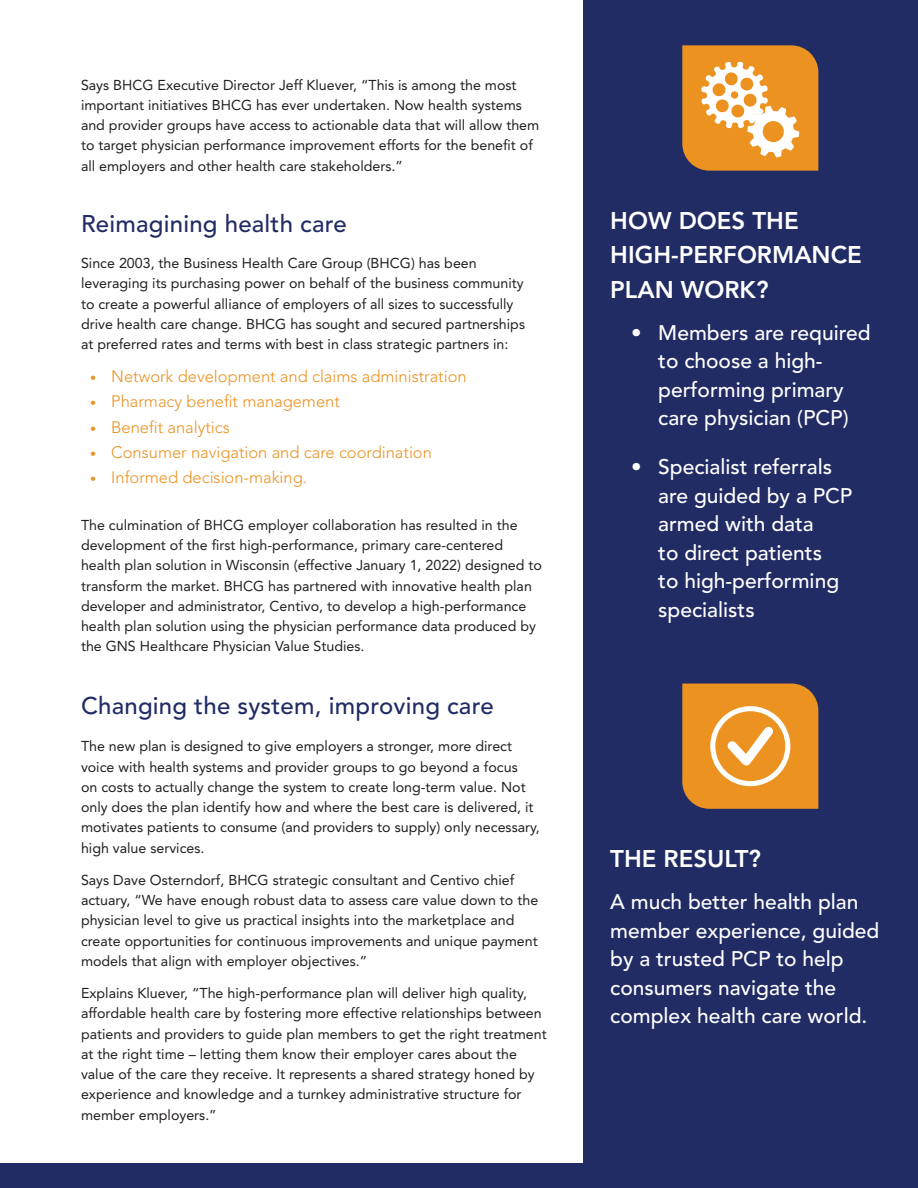
<style>
.page{position:relative;width:918px;height:1188px;background:#fff}
.page>*{position:absolute;margin:0;border:0;box-sizing:border-box;transform-origin:0 0}
.t1{font:500 24px "Avenir LT Std";letter-spacing:.01em;color:#212b64}
.Bullets{font:800 24px/34.5px "Avenir LT Std";color:#fff}
.Bullets-2{font:500 21px/28.5px "Avenir LT Std";color:#fff}
.t2{font:300 16.5px "Avenir LT Std";color:#eb9221}
.Body{font:14.25px/20.2px "Avenir LT Std";color:#231f20}
.s1{font-size:12px}
</style>
<div class="page">
<div style="left:0;top:1163px;width:918px;height:25px;background:#212b64"></div>
<div style="left:583px;top:0;width:335px;height:1188px;background:#212b64"></div>
<svg style="left:682px;top:45px;width:136px;height:126px;background:#e8a550"></svg>
<svg style="left:682px;top:684px;width:136px;height:125px;background:#e79a39"></svg>
<p class="Body" style="left:81px;top:75px;width:460px">Says BHCG Executive Director Jeff Kluever, “This is among the most important initiatives BHCG has ever undertaken. Now health systems and provider groups have access to actionable data that will allow them to target physician performance improvement efforts for the benefit of all employers and other health care stakeholders.”</p>
<h1 class="t1" style="left:81px;top:210px;width:267px">Reimagining health care</h1>
<p class="Body" style="left:81px;top:253px;width:446px">Since 2003, the Business Health Care Group (BHCG) has been leveraging its purchasing power on behalf of the business community to create a powerful alliance of employers of all sizes to successfully drive health care change. BHCG has sought and secured partnerships at preferred rates and terms with best in class strategic partners in:</p>
<h2 class="t2" style="left:90px;top:367px;width:378px"><span class="s1">•</span> Network development and claims administration</h2>
<h2 class="t2" style="left:90px;top:392px;width:251px"><span class="s1">•</span> Pharmacy benefit management</h2>
<h2 class="t2" style="left:90px;top:417px;width:141px"><span class="s1">•</span> Benefit analytics</h2>
<h2 class="t2" style="left:90px;top:442px;width:343px"><span class="s1">•</span> Consumer navigation and care coordination</h2>
<h2 class="t2" style="left:90px;top:468px;width:218px"><span class="s1">•</span> Informed decision-making.</h2>
<p class="Body" style="left:81px;top:515px;width:463px">The culmination of BHCG employer collaboration has resulted in the development of the first high-performance, primary care-centered health plan solution in Wisconsin (effective January 1, 2022) designed to transform the market. BHCG has partnered with innovative health plan developer and administrator, Centivo, to develop a high-performance health plan solution using the physician performance data produced by the GNS Healthcare Physician Value Studies.</p>
<h1 class="t1" style="left:81px;top:692px;width:414px">Changing the system, improving care</h1>
<p class="Body" style="left:81px;top:736px;width:460px">The new plan is designed to give employers a stronger, more direct voice with health systems and provider groups to go beyond a focus<br>on costs to actually change the system to create long-term value. Not only does the plan identify how and where the best care is delivered, it motivates patients to consume (and providers to supply) only necessary, high value services.</p>
<p class="Body" style="left:81px;top:870px;width:459px">Says Dave Osterndorf, BHCG strategic consultant and Centivo chief actuary, “We have enough robust data to assess care value down to the physician level to give us practical insights into the marketplace and create opportunities for continuous improvements and unique payment models that align with employer objectives.”</p>
<p class="Body" style="left:81px;top:983px;width:467px">Explains Kluever, “The high-performance plan will deliver high quality, affordable health care by fostering more effective relationships between patients and providers to guide plan members to get the right treatment at the right time – letting them know their employer cares about the value of the care they receive. It represents a shared strategy honed by experience and knowledge and a turnkey administrative structure for member employers.”</p>
<p class="Bullets" style="left:610px;top:203px;width:253px">HOW DOES THE<br>HIGH-PERFORMANCE<br>PLAN WORK?</p>
<p class="Bullets-2" style="left:658px;top:319px;width:214px;text-indent:-27px">• Members are required to choose a high&shy;performing primary care physician (PCP)</p>
<p class="Bullets-2" style="left:658px;top:453px;width:196px;text-indent:-27px">• Specialist referrals are guided by a PCP armed with data<br>to direct patients<br>to high-performing specialists</p>
<p class="Bullets" style="left:610px;top:842px;width:152px">THE RESULT?</p>
<p class="Bullets-2" style="left:610px;top:888px;width:271px">A much better health plan member experience, guided by a trusted PCP to help consumers navigate the complex health care world.</p>
</div>
